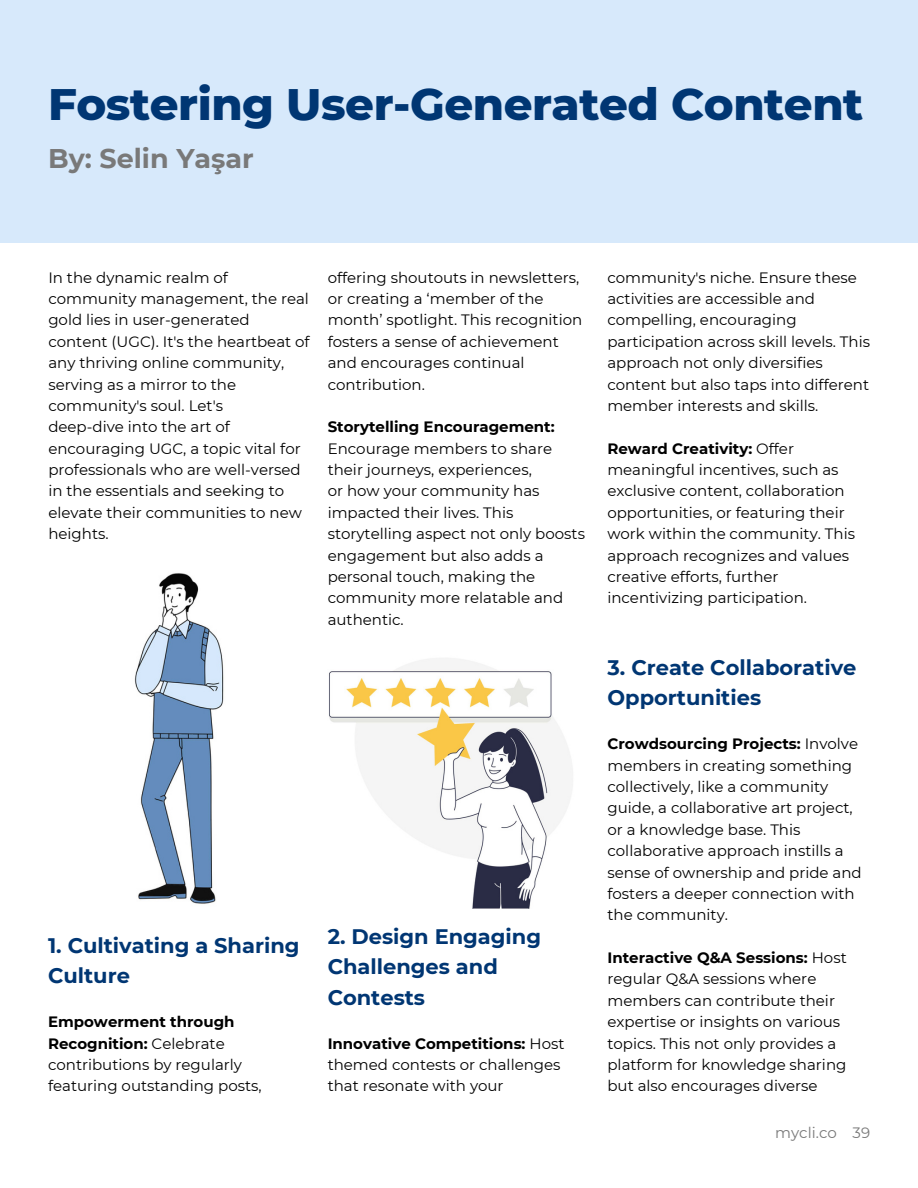
<style>
.page{position:relative;width:918px;height:1188px;background:#fff}
.page>*{position:absolute;margin:0;border:0;box-sizing:border-box;transform-origin:0 0}
.t1{font:800 45px "Montserrat";letter-spacing:-.01em;color:#003673}
.t2{font:700 27px "Montserrat";color:#797979}
.t3{font:700 21px/30.3px "Montserrat";color:#003673}
.t4{font:15px/21.3px "Montserrat";color:#000}
.t5{font:700 15px "Montserrat";color:#000}
.t6{font:15px "Montserrat";color:#797979}
.s1{font-weight:700}
</style>
<div class="page">
<img style="left:134px;top:573px;width:90px;height:331px">
<img style="left:329px;top:658px;width:244px;height:251px">
<div style="left:0;top:0;width:918px;height:243px;background:#d7e9fb"></div>
<h1 class="t1" style="left:48px;top:76px;width:817px">Fostering User-Generated Content</h1>
<h2 class="t2" style="left:48px;top:142px;width:207px">By: Selin Yaşar</h2>
<p class="t4" style="left:48px;top:267px;width:263px">In the dynamic realm of community management, the real gold lies in user-generated content (UGC). It's the heartbeat of any thriving online community, serving as a mirror to the community's soul. Let's<br>deep-dive into the art of encouraging UGC, a topic vital for professionals who are well-versed in the essentials and seeking to elevate their communities to new heights.</p>
<p class="t4" style="left:328px;top:267px;width:256px">offering shoutouts in newsletters, or creating a ‘member of the month’ spotlight. This recognition fosters a sense of achievement and encourages continual contribution.</p>
<p class="t5" style="left:328px;top:418px;width:229px">Storytelling Encouragement:</p>
<p class="t4" style="left:328px;top:438px;width:259px">Encourage members to share their journeys, experiences,<br>or how your community has impacted their lives. This storytelling aspect not only boosts engagement but also adds a personal touch, making the community more relatable and authentic.</p>
<h3 class="t3" style="left:48px;top:930px;width:253px">1. Cultivating a Sharing<br>Culture</h3>
<p class="t4" style="left:48px;top:1011px;width:215px"><span class="s1">Empowerment through<br>Recognition:</span> Celebrate contributions by regularly featuring outstanding posts,</p>
<h3 class="t3" style="left:328px;top:921px;width:215px">2. Design Engaging<br>Challenges and<br>Contests</h3>
<p class="t4" style="left:328px;top:1033px;width:238px"><span class="s1">Innovative Competitions:</span> Host themed contests or challenges that resonate with your</p>
<p class="t4" style="left:607px;top:267px;width:264px">community's niche. Ensure these activities are accessible and compelling, encouraging participation across skill levels. This approach not only diversifies content but also taps into different member interests and skills.</p>
<p class="t4" style="left:607px;top:438px;width:249px"><span class="s1">Reward Creativity:</span> Offer meaningful incentives, such as exclusive content, collaboration opportunities, or featuring their work within the community. This approach recognizes and values creative efforts, further incentivizing participation.</p>
<h3 class="t3" style="left:607px;top:652px;width:250px">3. Create Collaborative<br>Opportunities</h3>
<p class="t4" style="left:607px;top:733px;width:256px"><span class="s1">Crowdsourcing Projects:</span> Involve members in creating something collectively, like a community guide, a collaborative art project, or a knowledge base. This collaborative approach instills a sense of ownership and pride and fosters a deeper connection with the community.</p>
<p class="t4" style="left:607px;top:947px;width:241px"><span class="s1">Interactive Q&amp;A Sessions:</span> Host regular Q&amp;A sessions where members can contribute their expertise or insights on various topics. This not only provides a platform for knowledge sharing but also encourages diverse</p>
<p class="t6" style="left:775px;top:1124px;width:96px">mycli.co 39</p>
</div>
